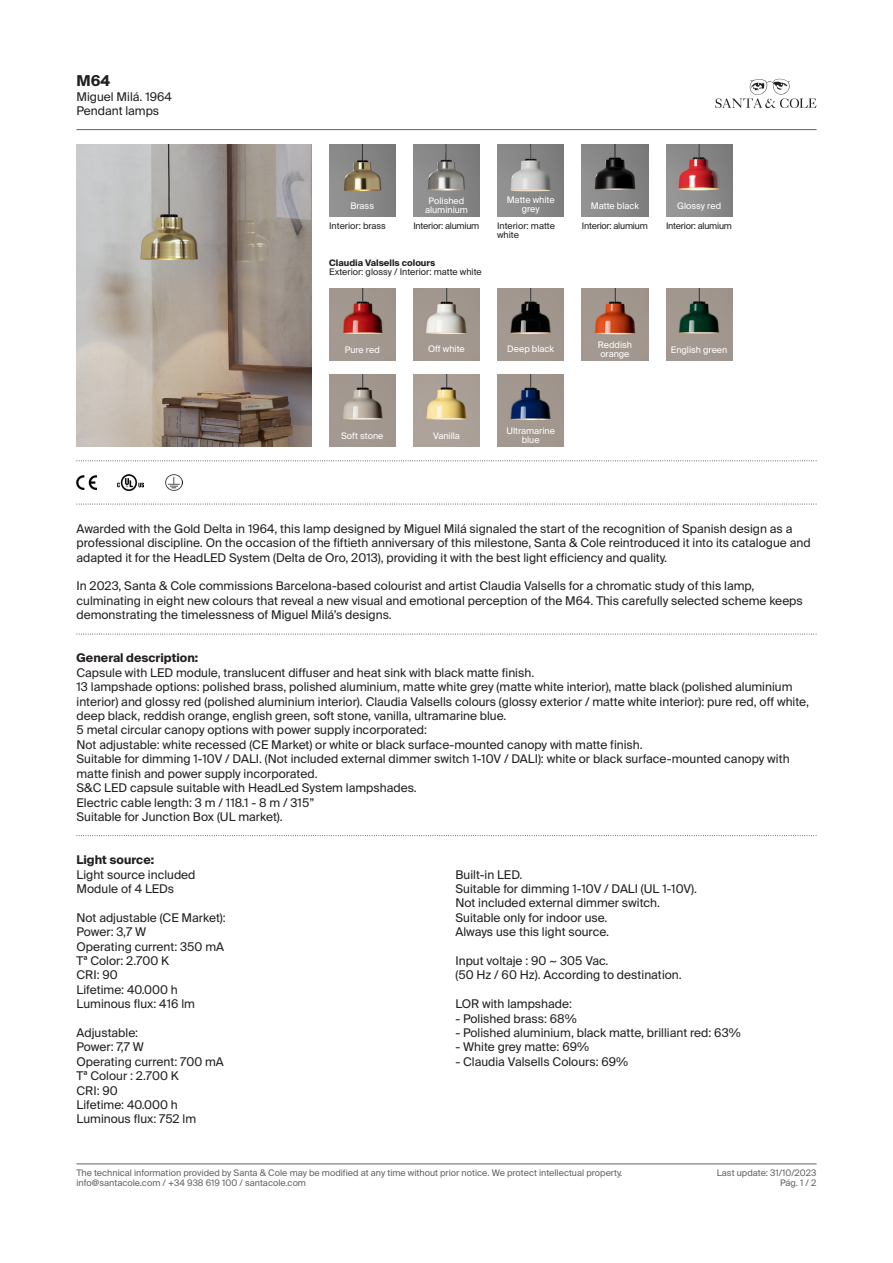
<style>
.page{position:relative;width:893px;height:1263px;background:#fff}
.page>*{position:absolute;margin:0;border:0;box-sizing:border-box;transform-origin:0 0}
.t1{font:700 15px "Suisse Intl";color:#231f20}
.t2{font:12px/14.4px "Suisse Intl";color:#231f20}
.t3{font:700 12px "Suisse Intl";color:#231f20}
.t4{font:9px "Suisse Intl";color:#636366}
.COTA{font:9px/9px "Suisse Intl";color:#fff;text-align:center}
.COTA-2{font:9px/9px "Suisse Intl";letter-spacing:-.005em;color:#231f20}
.COTA-3{font:9px "Suisse Intl";letter-spacing:-.025em;color:#231f20}
.COTA-4{font:700 9px "Suisse Intl";color:#231f20}
.s1{font-weight:700}
</style>
<div class="page">
<svg style="left:715px;top:79px;width:101px;height:29px"></svg>
<hr style="left:77px;top:129px;width:739px;height:1px;background:#636366">
<hr style="left:77px;top:1163px;width:739px;height:1px;background:#636366">
<svg style="left:77px;top:460px;width:740px;height:1px"></svg>
<svg style="left:77px;top:504px;width:740px;height:1px"></svg>
<svg style="left:77px;top:835px;width:740px;height:1px"></svg>
<svg style="left:77px;top:634px;width:740px;height:1px"></svg>
<img style="left:77px;top:475px;width:19px;height:14px">
<img style="left:117px;top:474px;width:27px;height:16px">
<img style="left:166px;top:474px;width:17px;height:17px">
<img style="left:413px;top:144px;width:67px;height:72px">
<img style="left:413px;top:288px;width:67px;height:72px">
<img style="left:329px;top:374px;width:66px;height:72px">
<img style="left:582px;top:144px;width:66px;height:72px">
<img style="left:582px;top:288px;width:66px;height:72px">
<img style="left:498px;top:374px;width:66px;height:72px">
<img style="left:666px;top:144px;width:66px;height:72px">
<img style="left:329px;top:144px;width:66px;height:72px">
<img style="left:329px;top:288px;width:66px;height:72px">
<img style="left:666px;top:288px;width:66px;height:72px">
<img style="left:498px;top:144px;width:66px;height:72px">
<img style="left:498px;top:288px;width:66px;height:72px">
<img style="left:413px;top:374px;width:67px;height:72px">
<img style="left:77px;top:144px;width:234px;height:302px">
<p class="t1" style="left:77px;top:72px;width:35px">M64</p>
<p class="t2" style="left:77px;top:89px;width:97px">Miguel Milá. 1964<br>Pendant lamps</p>
<p class="COTA" style="left:350px;top:201px;width:25px">Brass</p>
<p class="COTA" style="left:425px;top:197px;width:44px">Polished aluminium</p>
<p class="COTA" style="left:507px;top:195px;width:50px">Matte white grey</p>
<p class="COTA" style="left:591px;top:201px;width:50px">Matte black</p>
<p class="COTA" style="left:677px;top:201px;width:45px">Glossy red</p>
<p class="COTA-2" style="left:329px;top:221px;width:58px">Interior: brass</p>
<p class="COTA-3" style="left:413px;top:220px;width:67px">Interior: alumium</p>
<p class="COTA-3" style="left:582px;top:220px;width:67px">Interior: alumium</p>
<p class="COTA-3" style="left:666px;top:220px;width:67px">Interior: alumium</p>
<p class="COTA-2" style="left:497px;top:221px;width:60px">Interior: matte white</p>
<p class="COTA-4" style="left:329px;top:258px;width:108px">Claudia Valsells colours</p>
<p class="COTA-2" style="left:329px;top:268px;width:154px">Exterior: glossy / Interior: matte white</p>
<p class="COTA" style="left:598px;top:340px;width:36px">Reddish</p>
<p class="COTA" style="left:600px;top:349px;width:31px">orange</p>
<p class="COTA" style="left:428px;top:345px;width:38px">Off white</p>
<p class="COTA" style="left:507px;top:345px;width:48px">Deep black</p>
<p class="COTA" style="left:345px;top:345px;width:36px">Pure red</p>
<p class="COTA" style="left:671px;top:345px;width:58px">English green</p>
<p class="COTA" style="left:341px;top:431px;width:44px">Soft stone</p>
<p class="COTA" style="left:433px;top:431px;width:28px">Vanilla</p>
<p class="COTA" style="left:506px;top:427px;width:50px">Ultramarine blue</p>
<p class="t2" style="left:77px;top:521px;width:735px">Awarded with the Gold Delta in 1964, this lamp designed by Miguel Milá signaled the start of the recognition of Spanish design as a professional discipline. On the occasion of the fiftieth anniversary of this milestone, Santa &amp; Cole reintroduced it into its catalogue and adapted it for the HeadLED System (Delta de Oro, 2013), providing it with the best light efficiency and quality.</p>
<p class="t2" style="left:77px;top:579px;width:728px">In 2023, Santa &amp; Cole commissions Barcelona-based colourist and artist Claudia Valsells for a chromatic study of this lamp, culminating in eight new colours that reveal a new visual and emotional perception of the M64. This carefully selected scheme keeps demonstrating the timelessness of Miguel Milá’s designs.</p>
<p class="t3" style="left:77px;top:651px;width:123px">General description:</p>
<p class="t2" style="left:77px;top:665px;width:459px">Capsule with LED module, translucent diffuser and heat sink with black matte finish.</p>
<p class="t2" style="left:77px;top:680px;width:734px">13 lampshade options: polished brass, polished aluminium, matte white grey (matte white interior), matte black (polished aluminium interior) and glossy red (polished aluminium interior). Claudia Valsells colours (glossy exterior / matte white interior): pure red, off white, deep black, reddish orange, english green, soft stone, vanilla, ultramarine blue.</p>
<p class="t2" style="left:77px;top:723px;width:352px">5 metal circular canopy options with power supply incorporated:</p>
<p class="t2" style="left:77px;top:737px;width:568px">Not adjustable: white recessed (CE Market) or white or black surface-mounted canopy with matte finish.</p>
<p class="t2" style="left:77px;top:752px;width:715px">Suitable for dimming 1-10V / DALI. (Not included external dimmer switch 1-10V / DALI): white or black surface-mounted canopy with matte finish and power supply incorporated.</p>
<p class="t2" style="left:77px;top:781px;width:342px">S&amp;C LED capsule suitable with HeadLed System lampshades.</p>
<p class="t2" style="left:77px;top:795px;width:239px">Electric cable length: 3 m / 118.1 - 8 m / 315”</p>
<p class="t2" style="left:77px;top:809px;width:208px">Suitable for Junction Box (UL market).</p>
<p class="t2" style="left:77px;top:853px;width:121px"><span class="s1">Light source:<br></span>Light source included</p>
<p class="t2" style="left:77px;top:881px;width:99px">Module of 4 LEDs</p>
<p class="t2" style="left:77px;top:910px;width:151px">Not adjustable (CE Market):</p>
<p class="t2" style="left:77px;top:925px;width:71px">Power: 3,7 W</p>
<p class="t2" style="left:77px;top:939px;width:149px">Operating current: 350 mA</p>
<p class="t2" style="left:77px;top:953px;width:94px">Tª Color: 2.700 K</p>
<p class="t2" style="left:77px;top:968px;width:43px">CRI: 90</p>
<p class="t2" style="left:77px;top:982px;width:103px">Lifetime: 40.000 h</p>
<p class="t2" style="left:77px;top:997px;width:120px">Luminous flux: 416 lm</p>
<p class="t2" style="left:77px;top:1025px;width:63px">Adjustable:</p>
<p class="t2" style="left:77px;top:1040px;width:69px">Power: 7,7 W</p>
<p class="t2" style="left:77px;top:1054px;width:149px">Operating current: 700 mA</p>
<p class="t2" style="left:77px;top:1069px;width:104px">Tª Colour : 2.700 K</p>
<p class="t2" style="left:77px;top:1083px;width:43px">CRI: 90</p>
<p class="t2" style="left:77px;top:1097px;width:103px">Lifetime: 40.000 h</p>
<p class="t2" style="left:77px;top:1112px;width:121px">Luminous flux: 752 lm</p>
<p class="t2" style="left:455px;top:867px;width:68px">Built-in LED.</p>
<p class="t2" style="left:455px;top:881px;width:243px">Suitable for dimming 1-10V / DALI (UL 1-10V).<br>Not included external dimmer switch.</p>
<p class="t2" style="left:455px;top:910px;width:154px">Suitable only for indoor use.</p>
<p class="t2" style="left:455px;top:925px;width:155px">Always use this light source.</p>
<p class="t2" style="left:455px;top:953px;width:155px">Input voltaje : 90 ~ 305 Vac.</p>
<p class="t2" style="left:455px;top:968px;width:228px">(50 Hz / 60 Hz). According to destination.</p>
<p class="t2" style="left:455px;top:997px;width:118px">LOR with lampshade:</p>
<p class="t2" style="left:455px;top:1011px;width:123px">- Polished brass: 68%</p>
<p class="t2" style="left:455px;top:1025px;width:287px">- Polished aluminium, black matte, brilliant red: 63%</p>
<p class="t2" style="left:455px;top:1040px;width:135px">- White grey matte: 69%</p>
<p class="t2" style="left:455px;top:1054px;width:174px">- Claudia Valsells Colours: 69%</p>
<p class="t4" style="left:77px;top:1167px;width:547px">The technical information provided by Santa &amp; Cole may be modified at any time without prior notice. We protect intellectual property.</p>
<p class="t4" style="left:717px;top:1167px;width:101px">Last update: 31/10/2023</p>
<p class="t4" style="left:77px;top:1178px;width:231px">info@santacole.com / +34 938 619 100 / santacole.com</p>
<p class="t4" style="left:780px;top:1178px;width:38px">Pág. 1 / 2</p>
</div>
